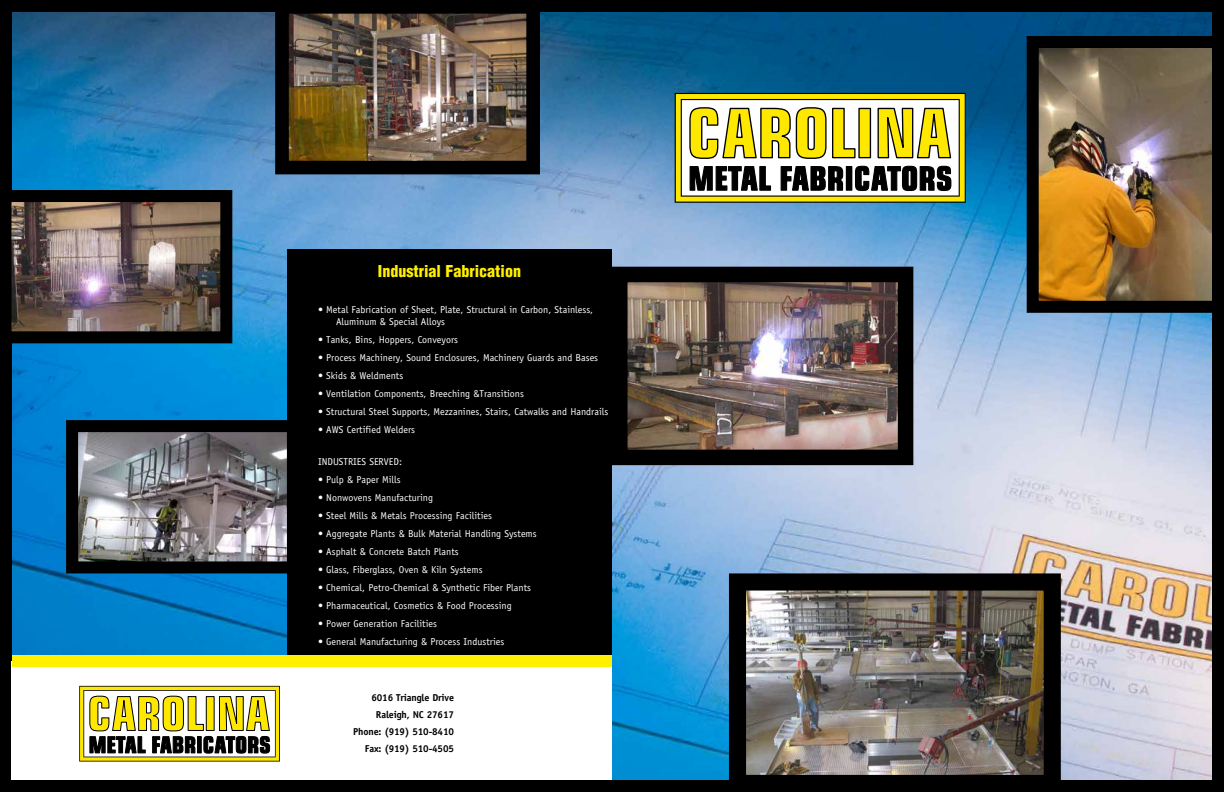
<style>
.page{position:relative;width:1224px;height:792px;background:#fff}
.page>*{position:absolute;margin:0;border:0;box-sizing:border-box;transform-origin:0 0}
.t1{font:900 condensed 16px "Helvetica LT Std";color:#ffef00}
.t2{font:10px/12px "Officina Sans";color:#fff}
.t3{font:700 10px/17px "Officina Sans";letter-spacing:-.015em;color:#000;text-align:right}
</style>
<div class="page">
<img style="left:0;top:0;width:1224px;height:792px">
<img style="left:79px;top:433px;width:207px;height:127px">
<div style="left:66px;top:420px;width:233px;height:153px;border:12px solid #000"></div>
<svg style="left:675px;top:93px;width:291px;height:110px"></svg>
<img style="left:1040px;top:49px;width:171px;height:251px">
<div style="left:1027px;top:36px;width:197px;height:277px;border:12px solid #000"></div>
<img style="left:747px;top:591px;width:296px;height:183px">
<div style="left:729px;top:573px;width:332px;height:219px;border:17px solid #000"></div>
<img style="left:629px;top:284px;width:267px;height:164px">
<div style="left:612px;top:267px;width:301px;height:198px;border:16px solid #000"></div>
<div style="left:12px;top:661px;width:600px;height:119px;background:#fff"></div>
<div style="left:287px;top:249px;width:325px;height:412px;background:#000"></div>
<img style="left:290px;top:15px;width:235px;height:144px">
<div style="left:275px;top:0;width:265px;height:174px;border:14px solid #000"></div>
<img style="left:13px;top:203px;width:206px;height:127px">
<div style="left:0;top:190px;width:232px;height:153px;border:12px solid #000"></div>
<div style="left:12px;top:656px;width:600px;height:12px;background:#ffef00"></div>
<svg style="left:79px;top:686px;width:201px;height:76px"></svg>
<h1 class="t1" style="left:378px;top:261px;width:145px">Industrial Fabrication</h1>
<p class="t2" style="left:336px;top:303px;width:259px;text-indent:-18px">• Metal Fabrication of Sheet, Plate, Structural in Carbon, Stainless,<br>Aluminum &amp; Special Alloys</p>
<p class="t2" style="left:318px;top:333px;width:142px">• Tanks, Bins, Hoppers, Conveyors</p>
<p class="t2" style="left:318px;top:351px;width:282px">• Process Machinery, Sound Enclosures, Machinery Guards and Bases</p>
<p class="t2" style="left:318px;top:369px;width:87px">• Skids &amp; Weldments</p>
<p class="t2" style="left:318px;top:387px;width:208px">• Ventilation Components, Breeching &amp;Transitions</p>
<p class="t2" style="left:318px;top:405px;width:292px">• Structural Steel Supports, Mezzanines, Stairs, Catwalks and Handrails</p>
<p class="t2" style="left:318px;top:423px;width:99px">• AWS Certified Welders</p>
<p class="t2" style="left:318px;top:455px;width:86px">INDUSTRIES SERVED:</p>
<p class="t2" style="left:318px;top:473px;width:84px">• Pulp &amp; Paper Mills</p>
<p class="t2" style="left:318px;top:491px;width:117px">• Nonwovens Manufacturing</p>
<p class="t2" style="left:318px;top:509px;width:176px">• Steel Mills &amp; Metals Processing Facilities</p>
<p class="t2" style="left:318px;top:527px;width:220px">• Aggregate Plants &amp; Bulk Material Handling Systems</p>
<p class="t2" style="left:318px;top:545px;width:142px">• Asphalt &amp; Concrete Batch Plants</p>
<p class="t2" style="left:318px;top:563px;width:166px">• Glass, Fiberglass, Oven &amp; Kiln Systems</p>
<p class="t2" style="left:318px;top:581px;width:215px">• Chemical, Petro-Chemical &amp; Synthetic Fiber Plants</p>
<p class="t2" style="left:318px;top:599px;width:195px">• Pharmaceutical, Cosmetics &amp; Food Processing</p>
<p class="t2" style="left:318px;top:617px;width:121px">• Power Generation Facilities</p>
<p class="t2" style="left:318px;top:635px;width:188px">• General Manufacturing &amp; Process Industries</p>
<p class="t3" style="left:353px;top:689px;width:102px">6016 Triangle Drive<br>Raleigh, NC 27617<br>Phone: (919) 510-8410<br>Fax: (919) 510-4505</p>
</div>
